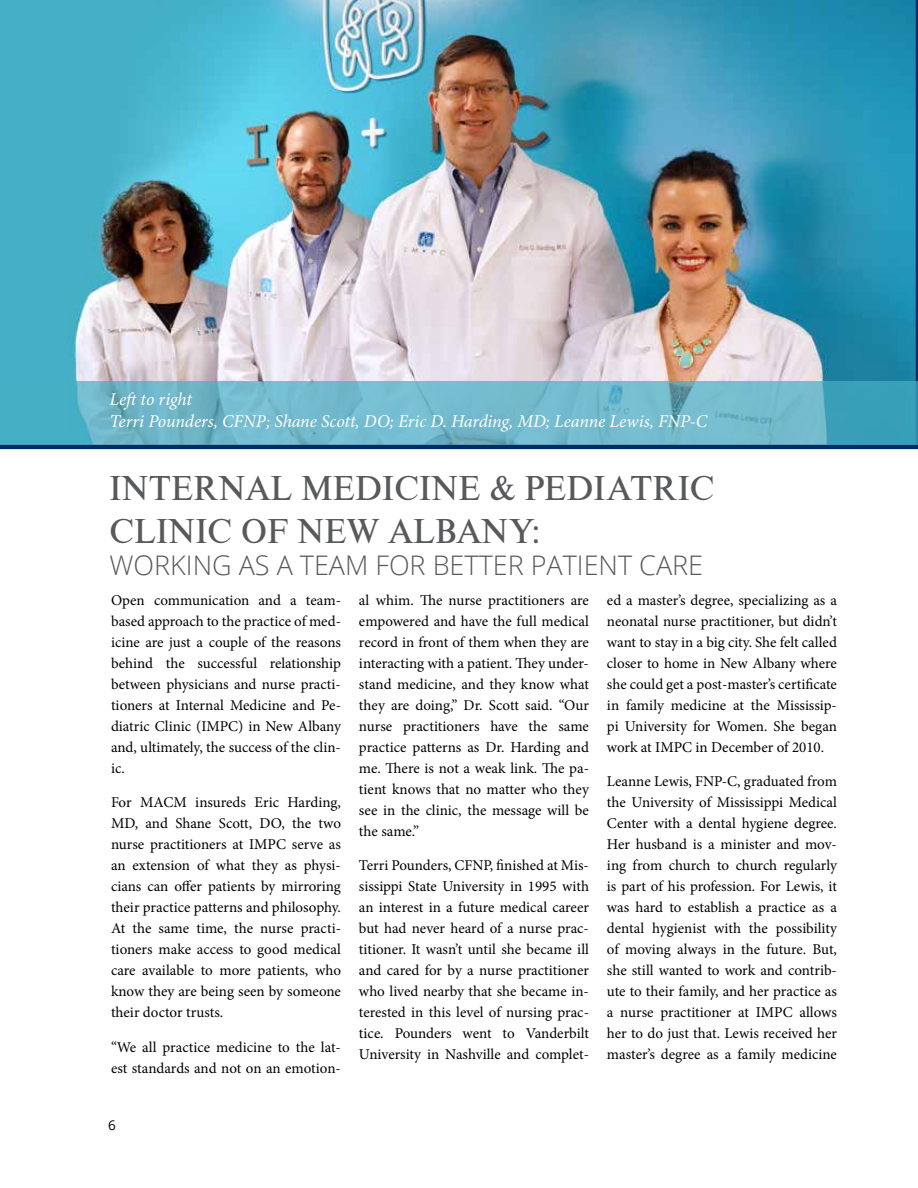
<style>
.page{position:relative;width:918px;height:1188px;background:#fff}
.page>*{position:absolute;margin:0;border:0;box-sizing:border-box;transform-origin:0 0}
.t1{font:36px/43.2px "Nimbus Rom D";color:#58595b}
.t2{font:300 27px "Open Sans";color:#58595b}
.t3{font:italic 18px/21.6px "Minion Pro";letter-spacing:-.005em;color:#fff}
.t4{font:15px/21px "Minion Pro";letter-spacing:-.005em;color:#000;text-align:justify}
.t5{font:13.5px "Open Sans";color:#000}
.s1{font-style:inherit}
</style>
<div class="page">
<img style="left:0;top:0;width:918px;height:449px">
<svg style="left:0;top:381px;width:918px;height:63px;background:#68b5c9"></svg>
<p class="t3" style="left:110px;top:389px;width:599px">Left to right<br>Terri Pounders, CFNP; Shane Scott, DO; Eric D. Harding, MD; Leanne Lewis, FNP-C</p>
<h1 class="t1" style="left:110px;top:465px;width:607px">INTERNAL MEDICINE &amp; PEDIATRIC<br>CLINIC OF NEW ALBANY<span class="s1">:</span></h1>
<h2 class="t2" style="left:110px;top:547px;width:595px">WORKING AS A TEAM FOR BETTER PATIENT CARE</h2>
<p class="t4" style="left:111px;top:590px;width:232px">Open communication and a team&shy;based approach to the practice of med&shy;icine are just a couple of the reasons behind the successful relationship between physicians and nurse practi&shy;tioners at Internal Medicine and Pe&shy;diatric Clinic (IMPC) in New Albany and, ultimately, the success of the clin&shy;ic.</p>
<p class="t4" style="left:111px;top:792px;width:232px">For MACM insureds Eric Harding, MD, and Shane Scott, DO, the two nurse practitioners at IMPC serve as an extension of what they as physi&shy;cians can offer patients by mirroring their practice patterns and philosophy.<br>At the same time, the nurse practi&shy;tioners make access to good medical care available to more patients, who know they are being seen by someone their doctor trusts.</p>
<p class="t4" style="left:111px;top:1037px;width:231px">“We all practice medicine to the lat&shy;est standards and not on an emotion-</p>
<p class="t4" style="left:359px;top:590px;width:232px">al whim. The nurse practitioners are empowered and have the full medical record in front of them when they are interacting with a patient. They under&shy;stand medicine, and they know what they are doing,” Dr. Scott said. “Our nurse practitioners have the same practice patterns as Dr. Harding and me. There is not a weak link. The pa&shy;tient knows that no matter who they see in the clinic, the message will be the same.”</p>
<p class="t4" style="left:359px;top:855px;width:232px">Terri Pounders, CFNP, finished at Mis&shy;sissippi State University in 1995 with an interest in a future medical career but had never heard of a nurse prac&shy;titioner. It wasn’t until she became ill and cared for by a nurse practitioner who lived nearby that she became in&shy;terested in this level of nursing prac&shy;tice. Pounders went to Vanderbilt University in Nashville and complet-</p>
<p class="t4" style="left:607px;top:590px;width:232px">ed a master’s degree, specializing as a neonatal nurse practitioner, but didn’t want to stay in a big city. She felt called closer to home in New Albany where she could get a post-master’s certificate in family medicine at the Mississip&shy;pi University for Women. She began work at IMPC in December of 2010.</p>
<p class="t4" style="left:607px;top:771px;width:232px">Leanne Lewis, FNP-C, graduated from the University of Mississippi Medical Center with a dental hygiene degree.<br>Her husband is a minister and mov&shy;ing from church to church regularly is part of his profession. For Lewis, it was hard to establish a practice as a dental hygienist with the possibility of moving always in the future. But, she still wanted to work and contrib&shy;ute to their family, and her practice as a nurse practitioner at IMPC allows her to do just that. Lewis received her master’s degree as a family medicine</p>
<p class="t5" style="left:108px;top:1116px;width:9px">6</p>
</div>
